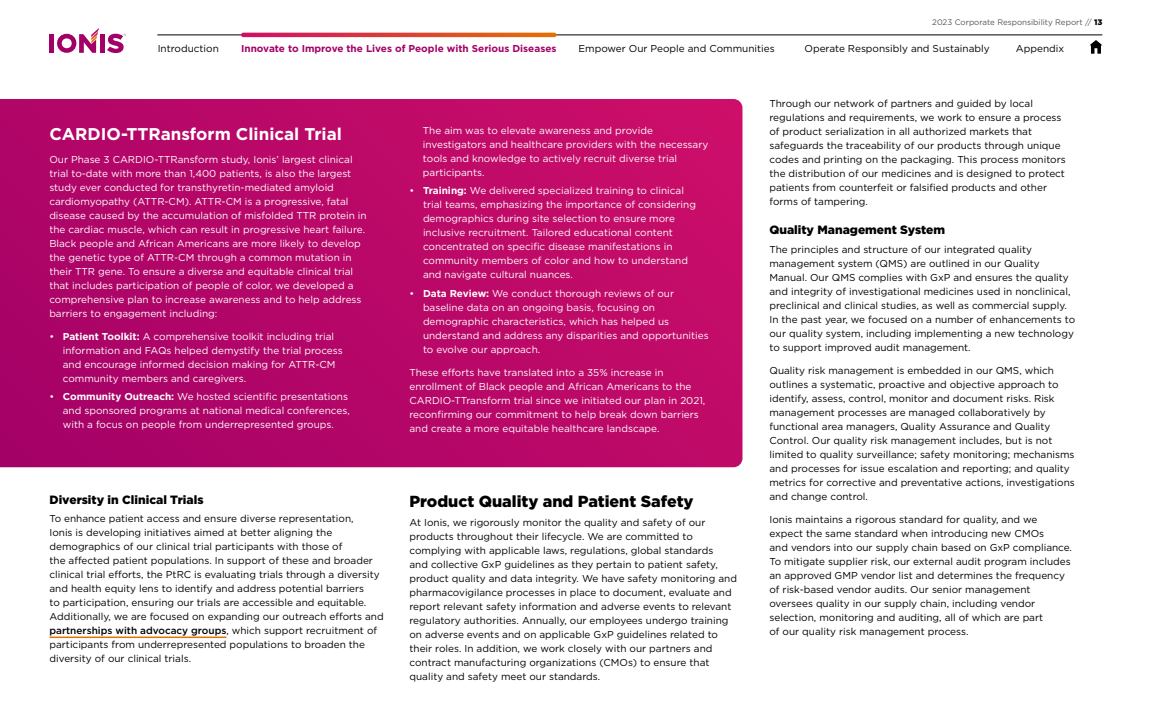
<style>
.page{position:relative;width:1152px;height:720px;background:#fff}
.page>*{position:absolute;margin:0;border:0;box-sizing:border-box;transform-origin:0 0}
.Sidebar_Header{font:700 17px "Gotham";color:#fff}
.t1{font:900 16px "Gotham";color:#000}
.t2{font:900 12px "Gotham";color:#000}
.Body{font:10px/14px "Gotham";color:#000}
.Body-2{font:10px/14px "Gotham";color:#fff}
.t3{font:700 10px "Gotham";color:#a20067}
.t4{font:8px "Gotham";color:#53565a}
.s1{font-weight:900;color:#000}
.s2{font-weight:700}
.s3{font-weight:500}
</style>
<div class="page">
<hr style="left:50px;top:637px;width:176px;height:1px;background:#e57200">
<svg style="left:0;top:99px;width:742px;height:368px;background:#b80768"></svg>
<hr style="left:158px;top:34px;width:944px;height:1px;background:#000">
<svg style="left:241px;top:33px;width:316px;height:4px"></svg>
<hr style="left:50px;top:34px;width:4px;height:19px;background:#a20067">
<svg style="left:57px;top:28px;width:42px;height:25px"></svg>
<div style="left:100px;top:34px;width:5px;height:19px;background:#a20067"></div>
<svg style="left:107px;top:34px;width:19px;height:19px"></svg>
<svg style="left:1089px;top:40px;width:13px;height:14px"></svg>
<p class="t4" style="left:932px;top:17px;width:172px">2023 Corporate Responsibility Report // <span class="s1">13</span></p>
<p class="Body" style="left:158px;top:41px;width:63px">Introduction</p>
<p class="t3" style="left:241px;top:42px;width:317px">Innovate to Improve the Lives of People with Serious Diseases</p>
<p class="Body" style="left:579px;top:41px;width:198px">Empower Our People and Communities</p>
<p class="Body" style="left:805px;top:41px;width:187px">Operate Responsibly and Sustainably</p>
<p class="Body" style="left:1016px;top:41px;width:50px">Appendix</p>
<p class="Sidebar_Header" style="left:49px;top:122px;width:294px">CARDIO-TTRansform Clinical Trial</p>
<p class="Body-2" style="left:49px;top:152px;width:319px">Our Phase 3 CARDIO-TTRansform study, Ionis’ largest clinical trial to-date with more than 1,400 patients, is also the largest study ever conducted for transthyretin-mediated amyloid cardiomyopathy (ATTR-CM). ATTR-CM is a progressive, fatal disease caused by the accumulation of misfolded TTR protein in the cardiac muscle, which can result in progressive heart failure.<br>Black people and African Americans are more likely to develop the genetic type of ATTR-CM through a common mutation in their TTR gene. To ensure a diverse and equitable clinical trial that includes participation of people of color, we developed a comprehensive plan to increase awareness and to help address barriers to engagement including:</p>
<p class="Body-2" style="left:63px;top:329px;width:281px;text-indent:-14px">• <span class="s2">Patient Toolkit:</span> A comprehensive toolkit including trial information and FAQs helped demystify the trial process and encourage informed decision making for ATTR-CM community members and caregivers.</p>
<p class="Body-2" style="left:63px;top:389px;width:288px;text-indent:-14px">• <span class="s2">Community Outreach:</span> We hosted scientific presentations and sponsored programs at national medical conferences, with a focus on people from underrepresented groups.</p>
<h4 class="t2" style="left:50px;top:491px;width:156px">Diversity in Clinical Trials</h4>
<p class="Body" style="left:50px;top:512px;width:336px">To enhance patient access and ensure diverse representation,<br>Ionis is developing initiatives aimed at better aligning the demographics of our clinical trial participants with those of<br>the affected patient populations. In support of these and broader clinical trial efforts, the PtRC is evaluating trials through a diversity and health equity lens to identify and address potential barriers<br>to participation, ensuring our trials are accessible and equitable.<br>Additionally, we are focused on expanding our outreach efforts and <span class="s3">partnerships with advocacy groups</span>, which support recruitment of participants from underrepresented populations to broaden the diversity of our clinical trials.</p>
<p class="Body-2" style="left:423px;top:123px;width:287px">The aim was to elevate awareness and provide investigators and healthcare providers with the necessary tools and knowledge to actively recruit diverse trial participants.</p>
<p class="Body-2" style="left:423px;top:184px;width:275px;text-indent:-14px">• <span class="s2">Training:</span> We delivered specialized training to clinical trial teams, emphasizing the importance of considering demographics during site selection to ensure more inclusive recruitment. Tailored educational content concentrated on specific disease manifestations in community members of color and how to understand and navigate cultural nuances.</p>
<p class="Body-2" style="left:423px;top:286px;width:287px;text-indent:-14px">• <span class="s2">Data Review:</span> We conduct thorough reviews of our baseline data on an ongoing basis, focusing on demographic characteristics, which has helped us understand and address any disparities and opportunities to evolve our approach.</p>
<p class="Body-2" style="left:410px;top:365px;width:297px">These efforts have translated into a 35% increase in enrollment of Black people and African Americans to the CARDIO-TTransform trial since we initiated our plan in 2021, reconfirming our commitment to help break down barriers and create a more equitable healthcare landscape.</p>
<h3 class="t1" style="left:410px;top:490px;width:286px">Product Quality and Patient Safety</h3>
<p class="Body" style="left:410px;top:515px;width:329px">At Ionis, we rigorously monitor the quality and safety of our products throughout their lifecycle. We are committed to complying with applicable laws, regulations, global standards<br>and collective GxP guidelines as they pertain to patient safety, product quality and data integrity. We have safety monitoring and pharmacovigilance processes in place to document, evaluate and report relevant safety information and adverse events to relevant regulatory authorities. Annually, our employees undergo training on adverse events and on applicable GxP guidelines related to their roles. In addition, we work closely with our partners and contract manufacturing organizations (CMOs) to ensure that quality and safety meet our standards.</p>
<p class="Body" style="left:770px;top:96px;width:298px">Through our network of partners and guided by local regulations and requirements, we work to ensure a process of product serialization in all authorized markets that safeguards the traceability of our products through unique codes and printing on the packaging. This process monitors the distribution of our medicines and is designed to protect patients from counterfeit or falsified products and other forms of tampering.</p>
<h4 class="t2" style="left:770px;top:222px;width:177px">Quality Management System</h4>
<p class="Body" style="left:770px;top:242px;width:307px">The principles and structure of our integrated quality management system (QMS) are outlined in our Quality Manual. Our QMS complies with GxP and ensures the quality and integrity of investigational medicines used in nonclinical, preclinical and clinical studies, as well as commercial supply.<br>In the past year, we focused on a number of enhancements to our quality system, including implementing a new technology to support improved audit management.</p>
<p class="Body" style="left:770px;top:363px;width:307px">Quality risk management is embedded in our QMS, which outlines a systematic, proactive and objective approach to identify, assess, control, monitor and document risks. Risk management processes are managed collaboratively by functional area managers, Quality Assurance and Quality Control. Our quality risk management includes, but is not limited to quality surveillance; safety monitoring; mechanisms and processes for issue escalation and reporting; and quality metrics for corrective and preventative actions, investigations and change control.</p>
<p class="Body" style="left:770px;top:512px;width:304px">Ionis maintains a rigorous standard for quality, and we expect the same standard when introducing new CMOs<br>and vendors into our supply chain based on GxP compliance.<br>To mitigate supplier risk, our external audit program includes an approved GMP vendor list and determines the frequency of risk-based vendor audits. Our senior management oversees quality in our supply chain, including vendor selection, monitoring and auditing, all of which are part<br>of our quality risk management process.</p>
</div>
